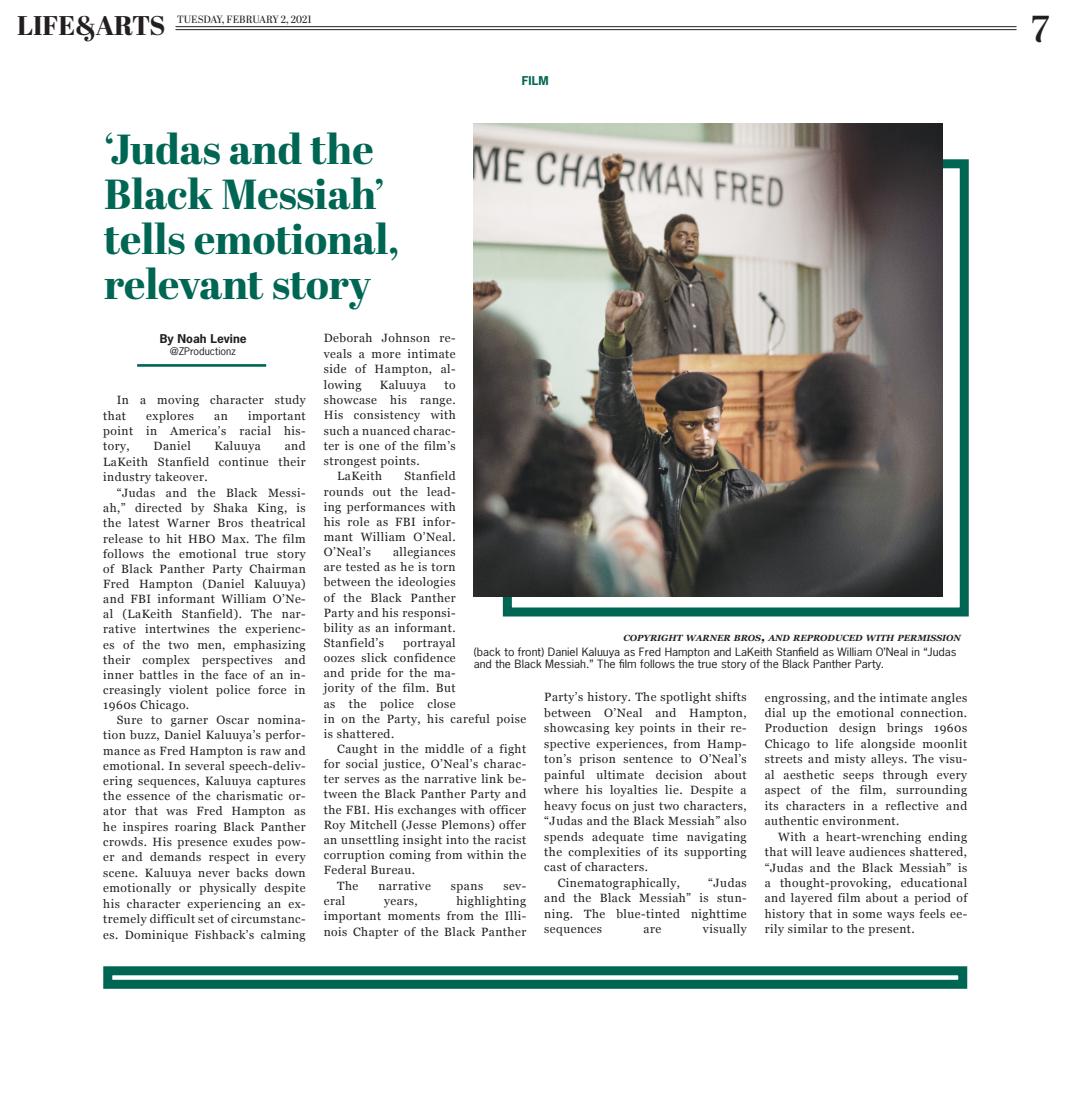
<style>
.page{position:relative;width:1080px;height:1107px;background:#fff}
.page>*{position:absolute;margin:0;border:0;box-sizing:border-box;transform-origin:0 0}
.t1{font:800 42px/45px "Abril Display";color:#006654}
.t2{font:600 37.5px "Abril Display";color:#231f20}
.t3{font:800 27px "Abril Display";color:#231f20}
.t4{font:12px/15.5px "Georgia";letter-spacing:.04em;color:#231f20;text-align:justify}
.t5{font:700 11.4px "News Gothic Std";color:#231f20;scale:1.05 1}
.t6{font:700 11.4px "News Gothic Std";color:#006654;scale:1.05 1}
.t7{font:10.8px/12px "News Gothic Std";color:#231f20;scale:1.11 1}
.t8{font:10.5px "Abril Display";color:#231f20}
.t9{font:10.05px "News Gothic Std";color:#231f20;scale:1.05 1}
.t10{font:italic 700 8.85px "Georgia";color:#231f20}
.s1{font-size:12.75px}
</style>
<div class="page">
<div style="left:503px;top:159px;width:466px;height:457px;border:9px solid #006654"></div>
<hr style="left:176px;top:29px;width:841px;height:1px;background:#231f20">
<hr style="left:176px;top:26px;width:841px;height:1px;background:#231f20">
<hr style="left:137px;top:364px;width:129px;height:3px;background:#006654">
<img style="left:474px;top:124px;width:468px;height:473px">
<div style="left:103px;top:966px;width:864px;height:23px;border:9px solid #006654"></div>
<p class="t3" style="left:17px;top:6px;width:150px">LIFE&amp;ARTS</p>
<p class="t2" style="left:1032px;top:3px;width:19px">7</p>
<p class="t8" style="left:177px;top:12px;width:136px">TUESDAY, FEBRUARY 2, 2021</p>
<p class="t6" style="left:522px;top:73px;width:27px">FILM</p>
<p class="t1" style="left:104px;top:129px;width:297px">‘Judas and the<br>Black Messiah’ tells emotional, relevant story</p>
<p class="t5" style="left:160px;top:331px;width:84px">By Noah Levine</p>
<p class="t9" style="left:170px;top:345px;width:64px">@ZProductionz</p>
<p class="t4" style="left:324px;top:330px;width:133px">Deborah Johnson re&shy;veals a more intimate side of Hampton, al&shy;lowing</p>
<p class="t4" style="left:380px;top:376px;width:48px">Kaluuya</p>
<p class="t4" style="left:445px;top:376px;width:13px">to</p>
<p class="t4" style="left:324px;top:392px;width:133px">showcase his range.</p>
<p class="t4" style="left:324px;top:407px;width:133px">His consistency with</p>
<p class="t4" style="left:324px;top:423px;width:133px">such a nuanced charac-</p>
<p class="t4" style="left:324px;top:438px;width:133px">ter is one of the film’s</p>
<p class="t4" style="left:324px;top:453px;width:98px">strongest points.</p>
<p class="t4" style="left:337px;top:468px;width:46px">LaKeith</p>
<p class="t4" style="left:103px;top:392px;width:204px;text-indent:14px">In a moving character study that</p>
<p class="t4" style="left:146px;top:407px;width:49px">explores</p>
<p class="t4" style="left:214px;top:407px;width:15px">an</p>
<p class="t4" style="left:103px;top:407px;width:204px;text-indent:145px">important point in America’s racial his&shy;tory,</p>
<p class="t4" style="left:154px;top:438px;width:39px">Daniel</p>
<p class="t4" style="left:215px;top:438px;width:48px">Kaluuya</p>
<p class="t4" style="left:285px;top:438px;width:22px">and</p>
<p class="t4" style="left:103px;top:454px;width:204px">LaKeith Stanfield continue their</p>
<p class="t4" style="left:103px;top:469px;width:106px">industry takeover.</p>
<p class="t4" style="left:117px;top:484px;width:191px">“Judas and the Black Messi-</p>
<p class="t4" style="left:103px;top:500px;width:204px">ah,” directed by Shaka King, is</p>
<p class="t4" style="left:103px;top:515px;width:204px">the latest Warner Bros theatrical</p>
<p class="t4" style="left:103px;top:530px;width:204px">release to hit HBO Max. The film</p>
<p class="t4" style="left:103px;top:545px;width:204px">follows the emotional true story</p>
<p class="t4" style="left:103px;top:560px;width:204px">of Black Panther Party Chairman</p>
<p class="t4" style="left:103px;top:576px;width:204px">Fred Hampton (Daniel Kaluuya)</p>
<p class="t4" style="left:103px;top:591px;width:204px">and FBI informant William O’Ne-</p>
<p class="t4" style="left:103px;top:606px;width:204px">al (LaKeith Stanfield). The nar-</p>
<p class="t4" style="left:103px;top:621px;width:204px">rative intertwines the experienc-</p>
<p class="t4" style="left:103px;top:636px;width:204px">es of the two men, emphasizing</p>
<p class="t4" style="left:103px;top:651px;width:204px">their complex perspectives and</p>
<p class="t4" style="left:103px;top:666px;width:204px">inner battles in the face of an in-</p>
<p class="t4" style="left:103px;top:682px;width:204px">creasingly violent police force in</p>
<p class="t4" style="left:103px;top:697px;width:87px">1960s Chicago.</p>
<p class="t4" style="left:117px;top:712px;width:191px">Sure to garner Oscar nomina-</p>
<p class="t4" style="left:103px;top:727px;width:204px">tion buzz, Daniel Kaluuya’s perfor-</p>
<p class="t4" style="left:103px;top:742px;width:204px">mance as Fred Hampton is raw and</p>
<p class="t4" style="left:103px;top:757px;width:204px">emotional. In several speech-deliv-</p>
<p class="t4" style="left:103px;top:772px;width:204px">ering sequences, Kaluuya captures</p>
<p class="t4" style="left:103px;top:788px;width:204px">the essence of the charismatic or-</p>
<p class="t4" style="left:103px;top:803px;width:204px">ator that was Fred Hampton as</p>
<p class="t4" style="left:103px;top:818px;width:204px">he inspires roaring Black Panther</p>
<p class="t4" style="left:103px;top:834px;width:204px">crowds. His presence exudes pow-</p>
<p class="t4" style="left:103px;top:849px;width:204px">er and demands respect in every</p>
<p class="t4" style="left:103px;top:865px;width:204px">scene. Kaluuya never backs down</p>
<p class="t4" style="left:103px;top:880px;width:204px">emotionally or physically despite</p>
<p class="t4" style="left:103px;top:896px;width:204px">his character experiencing an ex-</p>
<p class="t4" style="left:103px;top:911px;width:204px">tremely difficult set of circumstanc-</p>
<p class="t4" style="left:103px;top:926px;width:204px">es. Dominique Fishback’s calming</p>
<p class="t4" style="left:324px;top:468px;width:133px;text-indent:81px">Stanfield rounds out the lead&shy;ing performances with his role as FBI infor&shy;mant William O’Neal.<br>O’Neal’s</p>
<p class="t4" style="left:324px;top:544px;width:133px;text-indent:69px">allegiances are tested as he is torn between the ideologies of the Black Panther Party and his responsi&shy;bility as an informant.<br>Stanfield’s</p>
<p class="t10" style="left:623px;top:632px;width:339px">COPYRIGHT WARNER BROS<span class="s1">,</span> AND REPRODUCED WITH PERMISSION</p>
<p class="t7" style="left:474px;top:646px;width:437px">(back to front) Daniel Kaluuya as Fred Hampton and LaKeith Stanfield as William O’Neal in “Judas and the Black Messiah.” The film follows the true story of the Black Panther Party.</p>
<p class="t4" style="left:403px;top:635px;width:54px">portrayal</p>
<p class="t4" style="left:324px;top:650px;width:133px">oozes slick confidence</p>
<p class="t4" style="left:324px;top:665px;width:133px">and pride for the ma-</p>
<p class="t4" style="left:324px;top:680px;width:133px">jority of the film. But</p>
<p class="t4" style="left:324px;top:695px;width:133px">as the police close</p>
<p class="t4" style="left:324px;top:710px;width:204px">in on the Party, his careful poise</p>
<p class="t4" style="left:324px;top:725px;width:72px">is shattered.</p>
<p class="t4" style="left:337px;top:741px;width:190px">Caught in the middle of a fight</p>
<p class="t4" style="left:324px;top:756px;width:204px">for social justice, O’Neal’s charac-</p>
<p class="t4" style="left:324px;top:771px;width:204px">ter serves as the narrative link be-</p>
<p class="t4" style="left:324px;top:786px;width:204px">tween the Black Panther Party and</p>
<p class="t4" style="left:324px;top:801px;width:204px">the FBI. His exchanges with officer</p>
<p class="t4" style="left:324px;top:816px;width:204px">Roy Mitchell (Jesse Plemons) offer</p>
<p class="t4" style="left:324px;top:831px;width:204px">an unsettling insight into the racist</p>
<p class="t4" style="left:324px;top:847px;width:204px">corruption coming from within the</p>
<p class="t4" style="left:324px;top:862px;width:93px">Federal Bureau.</p>
<p class="t4" style="left:337px;top:877px;width:23px">The</p>
<p class="t4" style="left:379px;top:877px;width:54px">narrative</p>
<p class="t4" style="left:451px;top:877px;width:34px">spans</p>
<p class="t4" style="left:503px;top:877px;width:24px">sev-</p>
<p class="t4" style="left:324px;top:893px;width:23px">eral</p>
<p class="t4" style="left:384px;top:893px;width:35px">years,</p>
<p class="t4" style="left:544px;top:689px;width:204px">Party’s history. The spotlight shifts</p>
<p class="t4" style="left:544px;top:705px;width:204px">between O’Neal and Hampton,</p>
<p class="t4" style="left:544px;top:720px;width:204px">showcasing key points in their re-</p>
<p class="t4" style="left:544px;top:735px;width:204px">spective experiences, from Hamp-</p>
<p class="t4" style="left:544px;top:751px;width:204px">ton’s prison sentence to O’Neal’s</p>
<p class="t4" style="left:544px;top:766px;width:204px">painful ultimate decision about</p>
<p class="t4" style="left:544px;top:782px;width:204px">where his loyalties lie. Despite a</p>
<p class="t4" style="left:544px;top:797px;width:204px">heavy focus on just two characters,</p>
<p class="t4" style="left:544px;top:813px;width:204px">“Judas and the Black Messiah” also</p>
<p class="t4" style="left:544px;top:828px;width:204px">spends adequate time navigating</p>
<p class="t4" style="left:544px;top:844px;width:204px">the complexities of its supporting</p>
<p class="t4" style="left:544px;top:859px;width:105px">cast of characters.</p>
<p class="t4" style="left:558px;top:875px;width:124px">Cinematographically,</p>
<p class="t4" style="left:765px;top:689px;width:204px">engrossing, and the intimate angles</p>
<p class="t4" style="left:765px;top:705px;width:204px">dial up the emotional connection.</p>
<p class="t4" style="left:765px;top:720px;width:204px">Production design brings 1960s</p>
<p class="t4" style="left:765px;top:736px;width:204px">Chicago to life alongside moonlit</p>
<p class="t4" style="left:765px;top:751px;width:204px">streets and misty alleys. The visu-</p>
<p class="t4" style="left:765px;top:766px;width:204px">al aesthetic seeps through every</p>
<p class="t4" style="left:765px;top:782px;width:204px">aspect of the film, surrounding</p>
<p class="t4" style="left:765px;top:797px;width:204px">its characters in a reflective and</p>
<p class="t4" style="left:765px;top:813px;width:136px">authentic environment.</p>
<p class="t4" style="left:778px;top:828px;width:190px">With a heart-wrenching ending</p>
<p class="t4" style="left:765px;top:844px;width:204px">that will leave audiences shattered,</p>
<p class="t4" style="left:765px;top:859px;width:204px">“Judas and the Black Messiah” is</p>
<p class="t4" style="left:765px;top:875px;width:204px">a thought-provoking, educational</p>
<p class="t4" style="left:765px;top:890px;width:204px">and layered film about a period of</p>
<p class="t4" style="left:765px;top:906px;width:204px">history that in some ways feels ee-</p>
<p class="t4" style="left:765px;top:921px;width:152px">rily similar to the present.</p>
<p class="t4" style="left:544px;top:875px;width:204px;text-indent:164px">“Judas and the Black Messiah” is stun&shy;ning. The blue-tinted nighttime sequences</p>
<p class="t4" style="left:324px;top:893px;width:204px;text-indent:133px">highlighting important moments from the Illi&shy;nois Chapter of the Black Panther</p>
<p class="t4" style="left:644px;top:921px;width:19px">are</p>
<p class="t4" style="left:703px;top:921px;width:45px">visually</p>
</div>
